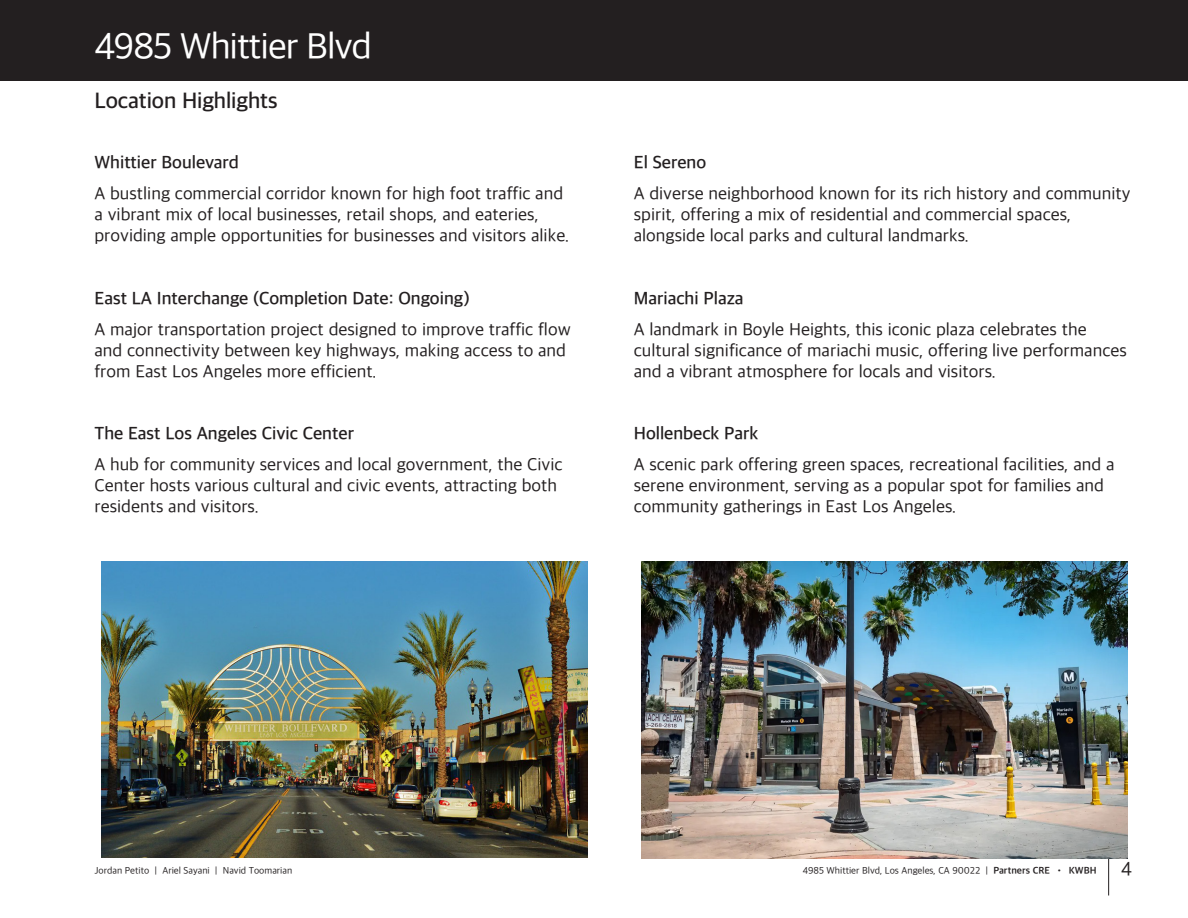
<style>
.page{position:relative;width:1188px;height:918px;background:#fff}
.page>*{position:absolute;margin:0;border:0;box-sizing:border-box;transform-origin:0 0}
.t1{font:37.5px "Apple SD Gothic Neo";letter-spacing:-.03em;color:#fff}
.t2{font:600 22.5px "Apple SD Gothic Neo";letter-spacing:-.005em;color:#231f20}
.t3{font:19.5px "Apple SD Gothic Neo";color:#231f20}
.t4{font:18px/21px "Apple SD Gothic Neo";color:#231f20}
.t5{font:600 18px "Apple SD Gothic Neo";color:#231f20}
.t6{font:9.75px "Apple SD Gothic Neo";color:#231f20}
.s1{font-weight:700}
</style>
<div class="page">
<div style="left:0;top:0;width:1188px;height:81px;background:#231f20"></div>
<hr style="left:1108px;top:851px;width:1px;height:45px;background:#231f20">
<img style="left:102px;top:561px;width:486px;height:297px">
<img style="left:642px;top:562px;width:486px;height:296px">
<h1 class="t1" style="left:94px;top:26px;width:279px">4985 Whittier Blvd</h1>
<p class="t2" style="left:94px;top:89px;width:185px">Location Highlights</p>
<p class="t5" style="left:94px;top:153px;width:146px">Whittier Boulevard</p>
<p class="t4" style="left:94px;top:184px;width:476px">A bustling commercial corridor known for high foot traffic and a vibrant mix of local businesses, retail shops, and eateries, providing ample opportunities for businesses and visitors alike.</p>
<p class="t5" style="left:94px;top:288px;width:377px">East LA Interchange (Completion Date: Ongoing)</p>
<p class="t4" style="left:94px;top:320px;width:478px">A major transportation project designed to improve traffic flow and connectivity between key highways, making access to and from East Los Angeles more efficient.</p>
<p class="t5" style="left:94px;top:424px;width:261px">The East Los Angeles Civic Center</p>
<p class="t4" style="left:94px;top:455px;width:470px">A hub for community services and local government, the Civic<br>Center hosts various cultural and civic events, attracting both residents and visitors.</p>
<p class="t5" style="left:634px;top:153px;width:74px">El Sereno</p>
<p class="t4" style="left:634px;top:184px;width:498px">A diverse neighborhood known for its rich history and community spirit, offering a mix of residential and commercial spaces, alongside local parks and cultural landmarks.</p>
<p class="t5" style="left:634px;top:288px;width:111px">Mariachi Plaza</p>
<p class="t4" style="left:634px;top:320px;width:495px">A landmark in Boyle Heights, this iconic plaza celebrates the cultural significance of mariachi music, offering live performances and a vibrant atmosphere for locals and visitors.</p>
<p class="t5" style="left:634px;top:424px;width:126px">Hollenbeck Park</p>
<p class="t4" style="left:634px;top:455px;width:482px">A scenic park offering green spaces, recreational facilities, and a serene environment, serving as a popular spot for families and community gatherings in East Los Angeles.</p>
<p class="t6" style="left:94px;top:865px;width:199px">Jordan Petito | Ariel Sayani | Navid Toomarian</p>
<p class="t6" style="left:803px;top:865px;width:295px">4985 Whittier Blvd, Los Angeles, CA 90022 | <span class="s1">Partners CRE • KWBH</span></p>
<p class="t3" style="left:1121px;top:858px;width:12px">4</p>
</div>
